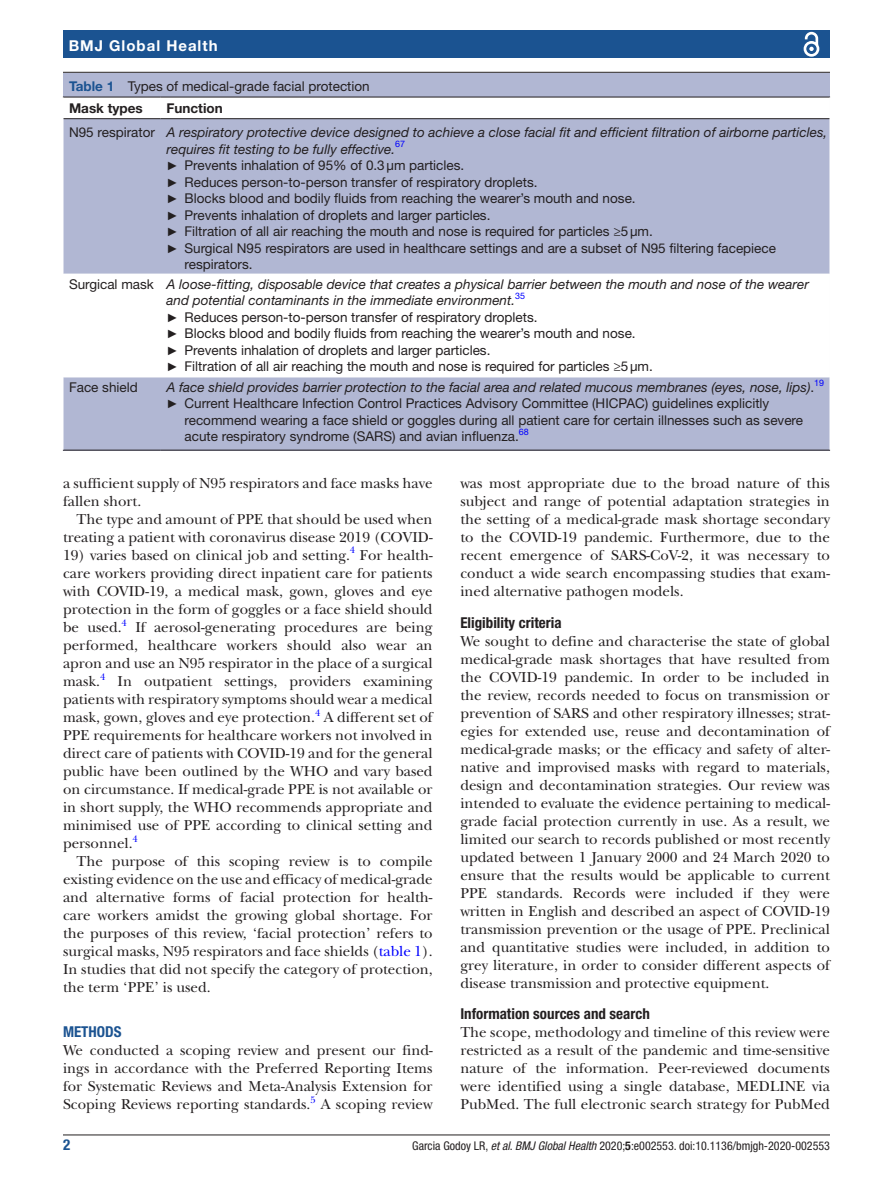
<style>
.page{position:relative;width:893px;height:1191px;background:#fff}
.page>*{position:absolute;margin:0;border:0;box-sizing:border-box;transform-origin:0 0}
.t1{font:15px/18px "New Baskerville";color:#231f20;text-align:justify}
.t2{font:700 condensed 15px "Helvetica Neue LT Std";color:#231f20}
.t3{font:700 15px "Helvetica Neue LT Std";letter-spacing:.065em;color:#fff}
.t4{font:700 condensed 15px "Helvetica Neue LT Std";color:#1b5391}
.t5{font:13.5px/16.5px "Helvetica Neue LT Std";color:#231f20}
.t6{font:italic 13.5px/24.6px "Helvetica Neue LT Std";color:#231f20}
.t7{font:condensed 12px "Helvetica Neue LT Std";color:#231f20}
.t8{font:9.9px "New Baskerville";color:#00f}
.t9{font:9px "Helvetica Neue LT Std";color:#00f}
.s1{font-weight:700;color:#1b5391}
.s2{font-weight:700}
.s3{font-weight:700;font-style:normal}
.s4{font-style:normal}
.s5{font-family:"Arial";font-size:12px}
.s6{color:#00f}
.s7{font-style:italic}
</style>
<div class="page">
<hr style="left:63px;top:1134px;width:767px;height:1px;background:#231f20">
<div style="left:63px;top:31px;width:767px;height:27px;background:#1b5391"></div>
<svg style="left:803px;top:31px;width:17px;height:26px"></svg>
<div style="left:63px;top:73px;width:767px;height:377px;background:#b1b7d3"></div>
<hr style="left:63px;top:72px;width:767px;height:1px;background:#231f20">
<svg style="left:64px;top:98px;width:766px;height:279px"></svg>
<hr style="left:63px;top:97px;width:97px;height:1px;background:#231f20">
<hr style="left:63px;top:118px;width:98px;height:1px;background:#231f20">
<hr style="left:160px;top:97px;width:670px;height:1px;background:#231f20">
<hr style="left:160px;top:118px;width:670px;height:1px;background:#231f20">
<hr style="left:63px;top:450px;width:97px;height:1px;background:#231f20">
<hr style="left:160px;top:450px;width:670px;height:1px;background:#231f20">
<svg style="left:63px;top:97px;width:1px;height:22px"></svg>
<hr style="left:63px;top:119px;width:1px;height:154px;background:#fff">
<hr style="left:63px;top:273px;width:1px;height:104px;background:#fff">
<hr style="left:63px;top:377px;width:1px;height:73px;background:#fff">
<p class="t3" style="left:69px;top:36px;width:150px">BMJ Global Health</p>
<p class="t5" style="left:69px;top:75px;width:302px;line-height:22px"><span class="s1">Table 1</span> Types of medical-grade facial protection<br><span class="s2">Mask types</span></p>
<p class="t6" style="left:69px;top:95px;width:760px;text-indent:97px"><span class="s3">Function<br></span><span class="s4">N95 respirator</span> A respiratory protective device designed to achieve a close facial fit and efficient filtration of airborne particles,</p>
<p class="t6" style="left:166px;top:136px;width:240px">requires fit testing to be fully effective.<sup>67</sup></p>
<p class="t5" style="left:166px;top:157px;width:299px"><span class="s5">►</span> Prevents inhalation of 95% of 0.3µm particles.</p>
<p class="t5" style="left:166px;top:173px;width:373px"><span class="s5">►</span> Reduces person-to-person transfer of respiratory droplets.</p>
<p class="t5" style="left:166px;top:190px;width:471px"><span class="s5">►</span> Blocks blood and bodily fluids from reaching the wearer’s mouth and nose.</p>
<p class="t5" style="left:166px;top:206px;width:325px"><span class="s5">►</span> Prevents inhalation of droplets and larger particles.</p>
<p class="t5" style="left:166px;top:223px;width:488px"><span class="s5">►</span> Filtration of all air reaching the mouth and nose is required for particles ≥5µm.</p>
<p class="t5" style="left:166px;top:239px;width:611px"><span class="s5">►</span> Surgical N95 respirators are used in healthcare settings and are a subset of N95 filtering facepiece</p>
<p class="t5" style="left:184px;top:256px;width:69px">respirators.</p>
<p class="t6" style="left:166px;top:276px;width:644px;line-height:16.2px;text-indent:-97px"><span class="s4">Surgical mask</span> A loose-fitting, disposable device that creates a physical barrier between the mouth and nose of the wearer and potential contaminants in the immediate environment.</p>
<p class="t9" style="left:515px;top:291px;width:11px">35</p>
<p class="t5" style="left:166px;top:309px;width:488px"><span class="s5">►</span> Reduces person-to-person transfer of respiratory droplets.<br><span class="s5">►</span> Blocks blood and bodily fluids from reaching the wearer’s mouth and nose.<br><span class="s5">►</span> Prevents inhalation of droplets and larger particles.<br><span class="s5">►</span> Filtration of all air reaching the mouth and nose is required for particles ≥5µm.</p>
<p class="t5" style="left:69px;top:378px;width:70px">Face shield</p>
<p class="t6" style="left:166px;top:374px;width:649px">A face shield provides barrier protection to the facial area and related mucous membranes (eyes, nose, lips)<span class="s4">.</span></p>
<p class="t9" style="left:814px;top:377px;width:11px">19</p>
<p class="t5" style="left:184px;top:395px;width:620px;text-indent:-18px"><span class="s5">►</span> Current Healthcare Infection Control Practices Advisory Committee (HICPAC) guidelines explicitly recommend wearing a face shield or goggles during all patient care for certain illnesses such as severe acute respiratory syndrome (SARS) and avian influenza.<sup>68</sup></p>
<p class="t1" style="left:63px;top:474px;width:371px">a sufficient supply of N95 respirators and face masks have fallen short.</p>
<p class="t1" style="left:63px;top:510px;width:371px;text-align:right">The type and amount of PPE that should be used when treating a patient with coronavirus disease 2019 (COVID-</p>
<p class="t1" style="left:63px;top:546px;width:289px">19) varies based on clinical job and setting.</p>
<p class="t8" style="left:350px;top:544px;width:7px">4</p>
<p class="t1" style="left:460px;top:474px;width:371px">was most appropriate due to the broad nature of this subject and range of potential adaptation strategies in the setting of a medical-grade mask shortage secondary to the COVID-19 pandemic. Furthermore, due to the recent emergence of SARS-CoV-2, it was necessary to conduct a wide search encompassing studies that exam&shy;ined alternative pathogen models.</p>
<p class="t2" style="left:460px;top:613px;width:103px">Eligibility criteria</p>
<p class="t1" style="left:460px;top:632px;width:371px">We sought to define and characterise the state of global medical-grade mask shortages that have resulted from the COVID-19 pandemic. In order to be included in the review, records needed to focus on transmission or prevention of SARS and other respiratory illnesses; strat&shy;egies for extended use, reuse and decontamination of medical-grade masks; or the efficacy and safety of alter&shy;native and improvised masks with regard to materials, design and decontamination strategies. Our review was intended to evaluate the evidence pertaining to medical&shy;grade facial protection currently in use. As a result, we limited our search to records published or most recently updated between 1 January 2000 and 24 March 2020 to ensure that the results would be applicable to current PPE standards. Records were included if they were written in English and described an aspect of COVID-19 transmission prevention or the usage of PPE. Preclinical and quantitative studies were included, in addition to grey literature, in order to consider different aspects of disease transmission and protective equipment.</p>
<p class="t2" style="left:460px;top:1005px;width:191px">Information sources and search</p>
<p class="t1" style="left:460px;top:1023px;width:371px">The scope, methodology and timeline of this review were restricted as a result of the pandemic and time-sensitive nature of the information. Peer-reviewed documents were identified using a single database, MEDLINE via PubMed. The full electronic search strategy for PubMed</p>
<p class="t1" style="left:63px;top:546px;width:371px;text-indent:297px">For health&shy;care workers providing direct inpatient care for patients with COVID-19, a medical mask, gown, gloves and eye protection in the form of goggles or a face shield should be used.</p>
<p class="t8" style="left:122px;top:616px;width:7px">4</p>
<p class="t1" style="left:63px;top:618px;width:371px;text-indent:72px">If aerosol-generating procedures are being performed, healthcare workers should also wear an apron and use an N95 respirator in the place of a surgical mask.</p>
<p class="t8" style="left:100px;top:670px;width:7px">4</p>
<p class="t1" style="left:63px;top:672px;width:371px;text-indent:55px">In outpatient settings, providers examining patients with respiratory symptoms should wear a medical mask, gown, gloves and eye protection.</p>
<p class="t8" style="left:315px;top:706px;width:7px">4</p>
<p class="t1" style="left:63px;top:708px;width:371px;text-indent:261px">A different set of PPE requirements for healthcare workers not involved in direct care of patients with COVID-19 and for the general public have been outlined by the WHO and vary based on circumstance. If medical-grade PPE is not available or in short supply, the WHO recommends appropriate and minimised use of PPE according to clinical setting and personnel.<sup>4</sup></p>
<p class="t1" style="left:63px;top:852px;width:371px;text-indent:14px">The purpose of this scoping review is to compile existing evidence on the use and efficacy of medical-grade and alternative forms of facial protection for health&shy;care workers amidst the growing global shortage. For the purposes of this review, ‘facial protection’ refers to surgical masks, N95 respirators and face shields (<span class="s6">table 1</span>).<br>In studies that did not specify the category of protection, the term ‘PPE’ is used.</p>
<p class="t4" style="left:63px;top:1023px;width:60px">Methods</p>
<p class="t1" style="left:63px;top:1041px;width:371px">We conducted a scoping review and present our find&shy;ings in accordance with the Preferred Reporting Items for Systematic Reviews and Meta-Analysis Extension for Scoping Reviews reporting standards.<sup>5</sup> A scoping review</p>
<p class="t4" style="left:63px;top:1135px;width:9px">2</p>
<p class="t7" style="left:412px;top:1138px;width:419px">Garcia Godoy LR, <span class="s7">et al</span>. <span class="s7">BMJ Global Health</span> 2020;<span class="s2">5</span>:e002553. doi:10.1136/bmjgh-2020-002553</p>
</div>
